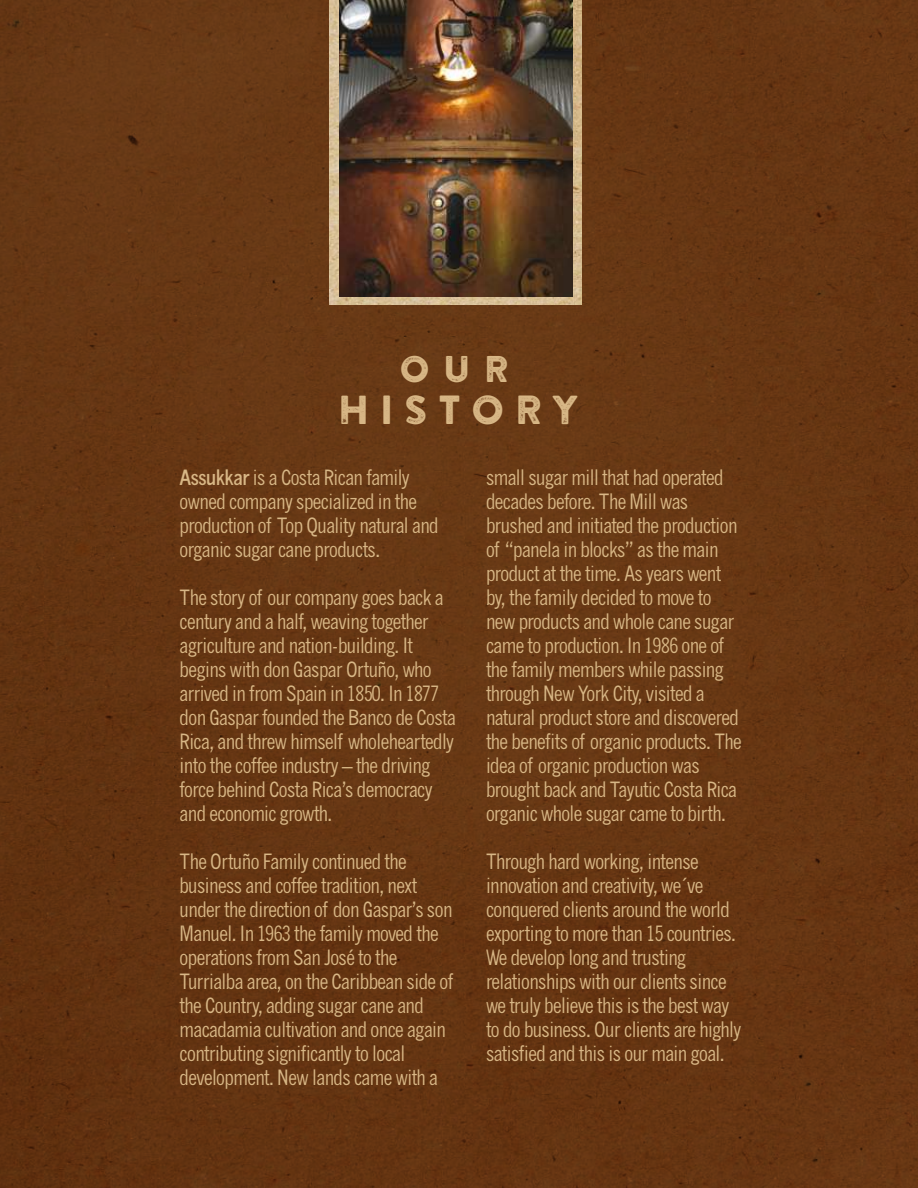
<style>
.page{position:relative;width:918px;height:1188px;background:#663613}
.page>*{position:absolute;margin:0;border:0;box-sizing:border-box;transform-origin:0 0}
.t1{font:40.5px "Brandon Printed Two";letter-spacing:.24em;color:#d8b786}
.t2{font:37.05px "Brandon Printed Two";color:#d8b786}
.t3{font:condensed 21px/24px "News Gothic MT Std";letter-spacing:-.025em;color:#d8b786}
.s1{font-weight:700}
</style>
<div class="page">
<img style="left:330px;top:0;width:252px;height:305px">
<img style="left:339px;top:0;width:233px;height:296px">
<h2 class="t2" style="left:399px;top:345px;width:112px">OUR</h2>
<h1 class="t1" style="left:337px;top:384px;width:242px">HISTORY</h1>
<p class="t3" style="left:180px;top:465px;width:261px"><span class="s1">Assukkar</span> is a Costa Rican family owned company specialized in the production of Top Quality natural and organic sugar cane products.</p>
<p class="t3" style="left:180px;top:585px;width:278px">The story of our company goes back a century and a half, weaving together agriculture and nation-building. It begins with don Gaspar Ortuño, who arrived in from Spain in 1850. In 1877 don Gaspar founded the Banco de Costa Rica, and threw himself wholeheartedly into the coffee industry – the driving force behind Costa Rica’s democracy and economic growth.</p>
<p class="t3" style="left:180px;top:849px;width:275px">The Ortuño Family continued the business and coffee tradition, next under the direction of don Gaspar’s son Manuel. In 1963 the family moved the operations from San José to the Turrialba area, on the Caribbean side of the Country, adding sugar cane and macadamia cultivation and once again contributing significantly to local development. New lands came with a</p>
<p class="t3" style="left:486px;top:465px;width:257px">small sugar mill that had operated decades before. The Mill was brushed and initiated the production of “panela in blocks” as the main product at the time. As years went by, the family decided to move to new products and whole cane sugar came to production. In 1986 one of the family members while passing through New York City, visited a natural product store and discovered the benefits of organic products. The idea of organic production was brought back and Tayutic Costa Rica organic whole sugar came to birth.</p>
<p class="t3" style="left:486px;top:849px;width:257px">Through hard working, intense innovation and creativity, we´ve conquered clients around the world exporting to more than 15 countries.<br>We develop long and trusting relationships with our clients since we truly believe this is the best way to do business. Our clients are highly satisfied and this is our main goal.</p>
</div>
